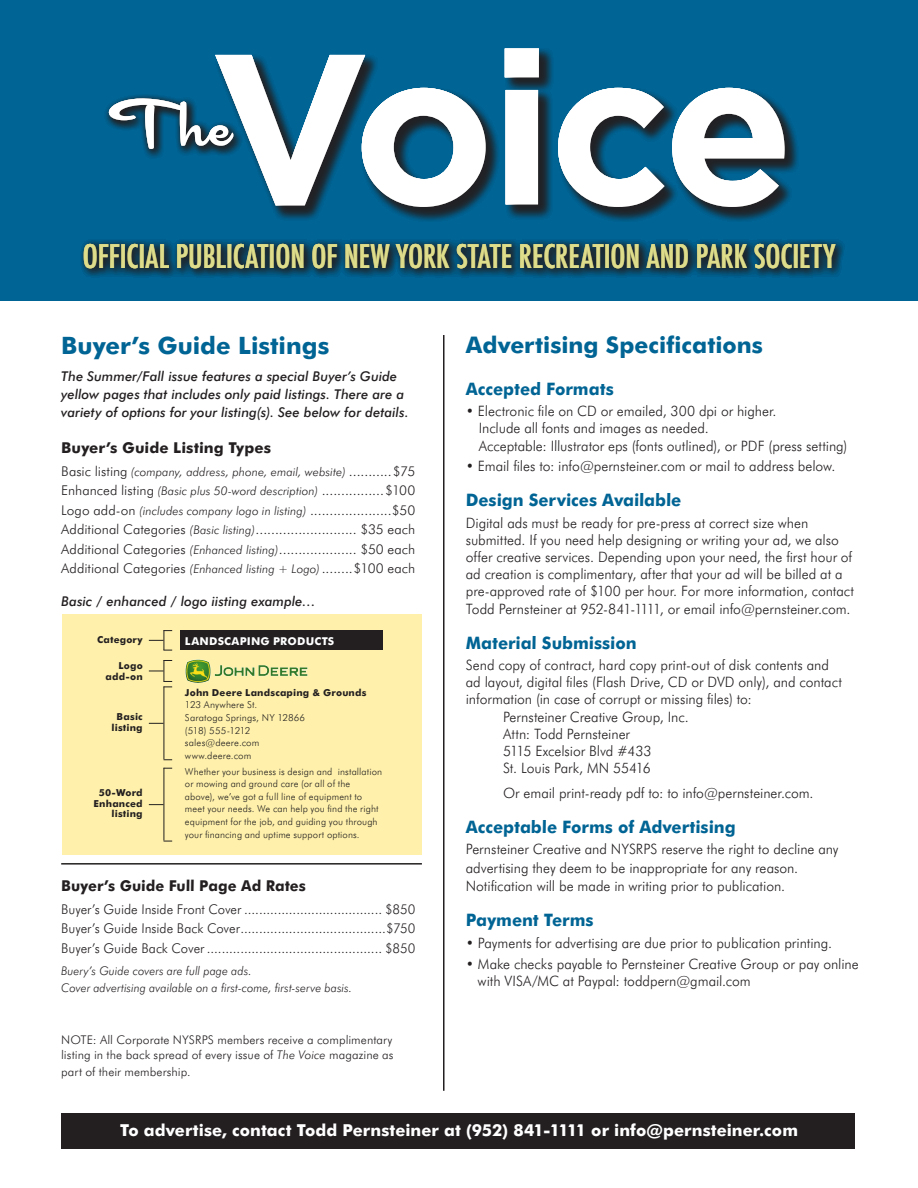
<style>
.page{position:relative;width:918px;height:1188px;background:#fff}
.page>*{position:absolute;margin:0;border:0;box-sizing:border-box;transform-origin:0 0}
.t1{font:700 213.6px "Gotham";letter-spacing:-.03em;color:#fff}
.t2{font:69px "Cocktail Shaker";color:#fff}
.t3{font:500 condensed 31.5px "Futura";letter-spacing:-.005em;color:#dedd8b}
.t4{font:700 24px "Futura BT";color:#006494}
.t5{font:700 22.95px "Futura BT";color:#006494}
.t6{font:700 17.25px "Futura BT";letter-spacing:.005em;color:#006494;scale:.96 1}
.t7{font:700 16.5px "Futura BT";letter-spacing:.005em;color:#fff}
.t8{font:700 15px "Futura BT";letter-spacing:.01em;color:#231f20;scale:.96 1}
.t9{font:700 15px "Futura BT";letter-spacing:.01em;color:#231f20}
.t10{font:300 14.4px/17.2px "Futura BT";letter-spacing:.01em;color:#231f20;scale:.96 1}
.t11{font:300 13.5px/19.5px "Futura BT";letter-spacing:.02em;color:#231f20}
.t12{font:300 13.5px "Futura BT";letter-spacing:.02em;color:#231f20;scale:.96 1}
.t13{font:italic 500 13.5px/18px "Futura BT";letter-spacing:.005em;color:#231f20}
.t14{font:300 12px/15px "Futura BT";letter-spacing:.03em;color:#231f20}
.t15{font:italic 300 12px/16.5px "Futura BT";letter-spacing:.015em;color:#231f20;scale:.96 1}
.t16{font:italic 300 12px "Futura BT";letter-spacing:.015em;color:#231f20}
.t17{font:700 10.8px "Futura BT";color:#fff}
.t18{font:300 9.6px/12.6px "Futura BT";letter-spacing:.025em;color:#231f20}
.t19{font:700 9.6px/10.5px "Futura BT";letter-spacing:.025em;color:#231f20;text-align:right}
.s1{font-style:normal;font-size:13.5px}
.s2{font-style:italic;font-size:12px}
.s3{font-style:italic}
</style>
<div class="page">
<div style="left:62px;top:614px;width:360px;height:240px;background:#fff1ab"></div>
<div style="left:61px;top:1113px;width:794px;height:36px;background:#231f20"></div>
<div style="left:0;top:0;width:918px;height:301px;background:#006494"></div>
<div style="left:80px;top:239px;width:765px;height:40px;background:#231f20;opacity:.55"></div>
<div style="left:215px;top:48px;width:585px;height:175px;background:#231f20;opacity:.55"></div>
<div style="left:104px;top:94px;width:140px;height:66px;background:#231f20;opacity:.75"></div>
<img style="left:185px;top:659px;width:123px;height:25px">
<div style="left:180px;top:631px;width:203px;height:19px;background:#231f20"></div>
<hr style="left:61px;top:863px;width:361px;height:2px;background:#231f20">
<svg style="left:149px;top:630px;width:23px;height:21px"></svg>
<svg style="left:149px;top:660px;width:23px;height:28px"></svg>
<svg style="left:149px;top:723px;width:15px;height:1px"></svg>
<hr style="left:164px;top:687px;width:1px;height:72px;background:#231f20">
<svg style="left:149px;top:804px;width:15px;height:1px"></svg>
<hr style="left:164px;top:768px;width:1px;height:73px;background:#231f20">
<hr style="left:443px;top:335px;width:2px;height:756px;background:#231f20">
<p class="t1" style="left:210px;top:-1px;width:586px">Voice</p>
<p class="t2" style="left:112px;top:85px;width:120px">The</p>
<p class="t3" style="left:83px;top:236px;width:754px">OFFICIAL PUBLICATION OF NEW YORK STATE RECREATION AND PARK SOCIETY</p>
<p class="t4" style="left:61px;top:331px;width:270px">Buyer’s Guide Listings</p>
<p class="t13" style="left:61px;top:367px;width:349px">The Summer/Fall issue features a special Buyer’s Guide yellow pages that includes only paid listings. There are a variety of options for your listing(s). See below for details.</p>
<p class="t9" style="left:61px;top:439px;width:212px">Buyer’s Guide Listing Types</p>
<p class="t16" style="left:61px;top:464px;width:356px"><span class="s1">Basic listing</span> (company, address, phone, email, website) <span class="s1">...........$75</span></p>
<p class="t11" style="left:61px;top:481px;width:356px">Enhanced listing <span class="s2">(Basic plus 50-word description)</span> ................$100<br>Logo add-on <span class="s2">(includes company logo in listing)</span> .....................$50</p>
<p class="t11" style="left:61px;top:520px;width:356px">Additional Categories <span class="s2">(Basic listing)</span>.......................... $35 each</p>
<p class="t11" style="left:61px;top:539px;width:356px">Additional Categories <span class="s2">(Enhanced listing)</span>.................... $50 each<br>Additional Categories <span class="s2">(Enhanced listing + Logo)</span> ........$100 each</p>
<p class="t13" style="left:61px;top:592px;width:256px">Basic / enhanced / logo iisting example…</p>
<p class="t19" style="left:97px;top:635px;width:47px">Category</p>
<p class="t19" style="left:106px;top:661px;width:39px">Logo add-on</p>
<p class="t19" style="left:112px;top:712px;width:33px;text-align:center">Basic listing</p>
<p class="t19" style="left:94px;top:788px;width:51px">50-Word<br>Enhanced listing</p>
<p class="t17" style="left:185px;top:635px;width:151px">LANDSCAPING PRODUCTS</p>
<p class="t19" style="left:185px;top:687px;width:183px">John Deere Landscaping &amp; Grounds</p>
<p class="t18" style="left:185px;top:699px;width:122px">123 Anywhere St.<br>Saratoga Springs, NY 12866 (518) 555-1212</p>
<p class="t18" style="left:185px;top:736px;width:76px">sales@deere.com www.deere.com</p>
<p class="t18" style="left:185px;top:765px;width:199px">Whether your business is design and installation or mowing and ground care (or all of the above), we’ve got a full line of equipment to meet your needs. We can help you find the right equipment for the job, and guiding you through your financing and uptime support options.</p>
<p class="t8" style="left:61px;top:877px;width:257px">Buyer’s Guide Full Page Ad Rates</p>
<p class="t12" style="left:61px;top:901px;width:371px">Buyer’s Guide Inside Front Cover ..................................... $850</p>
<p class="t12" style="left:61px;top:920px;width:371px">Buyer’s Guide Inside Back Cover.......................................$750</p>
<p class="t12" style="left:61px;top:940px;width:371px">Buyer’s Guide Back Cover ............................................... $850</p>
<p class="t15" style="left:61px;top:963px;width:305px">Buery’s Guide covers are full page ads.<br>Cover advertising available on a first-come, first-serve basis.</p>
<p class="t14" style="left:61px;top:1032px;width:334px">NOTE: All Corporate NYSRPS members receive a complimentary listing in the back spread of every issue of <span class="s3">The Voice</span> magazine as</p>
<p class="t14" style="left:61px;top:1064px;width:131px">part of their membership.</p>
<p class="t5" style="left:466px;top:331px;width:299px">Advertising Specifications</p>
<p class="t6" style="left:466px;top:378px;width:156px">Accepted Formats</p>
<p class="t10" style="left:479px;top:402px;width:386px;text-indent:-13px">• Electronic file on CD or emailed, 300 dpi or higher.<br>Include all fonts and images as needed.<br>Acceptable: Illustrator eps (fonts outlined), or PDF (press setting)</p>
<p class="t10" style="left:466px;top:457px;width:387px">• Email files to: info@pernsteiner.com or mail to address below.</p>
<p class="t6" style="left:466px;top:489px;width:226px">Design Services Available</p>
<p class="t10" style="left:466px;top:514px;width:406px">Digital ads must be ready for pre-press at correct size when submitted. If you need help designing or writing your ad, we also offer creative services. Depending upon your need, the first hour of ad creation is complimentary, after that your ad will be billed at a pre-approved rate of $100 per hour. For more information, contact Todd Pernsteiner at 952-841-1111, or email info@pernsteiner.com.</p>
<p class="t6" style="left:466px;top:632px;width:180px">Material Submission</p>
<p class="t10" style="left:466px;top:656px;width:393px">Send copy of contract, hard copy print-out of disk contents and ad layout, digital files (Flash Drive, CD or DVD only), and contact information (in case of corrupt or missing files) to:</p>
<p class="t10" style="left:503px;top:708px;width:195px">Pernsteiner Creative Group, Inc.<br>Attn: Todd Pernsteiner<br>5115 Excelsior Blvd #433</p>
<p class="t10" style="left:503px;top:756px;width:325px;line-height:24.3px">St. Louis Park, MN 55416<br>Or email print-ready pdf to: to info@pernsteiner.com.</p>
<p class="t6" style="left:466px;top:816px;width:283px">Acceptable Forms of Advertising</p>
<p class="t10" style="left:466px;top:839px;width:390px;line-height:18.6px">Pernsteiner Creative and NYSRPS reserve the right to decline any advertising they deem to be inappropriate for any reason.<br>Notification will be made in writing prior to publication.</p>
<p class="t6" style="left:466px;top:910px;width:135px">Payment Terms</p>
<p class="t10" style="left:466px;top:934px;width:383px">• Payments for advertising are due prior to publication printing.</p>
<p class="t10" style="left:478px;top:955px;width:399px;text-indent:-12px">• Make checks payable to Pernsteiner Creative Group or pay online with VISA/MC at Paypal: toddpern@gmail.com</p>
<p class="t7" style="left:120px;top:1121px;width:679px">To advertise, contact Todd Pernsteiner at (952) 841-1111 or info@pernsteiner.com</p>
</div>
